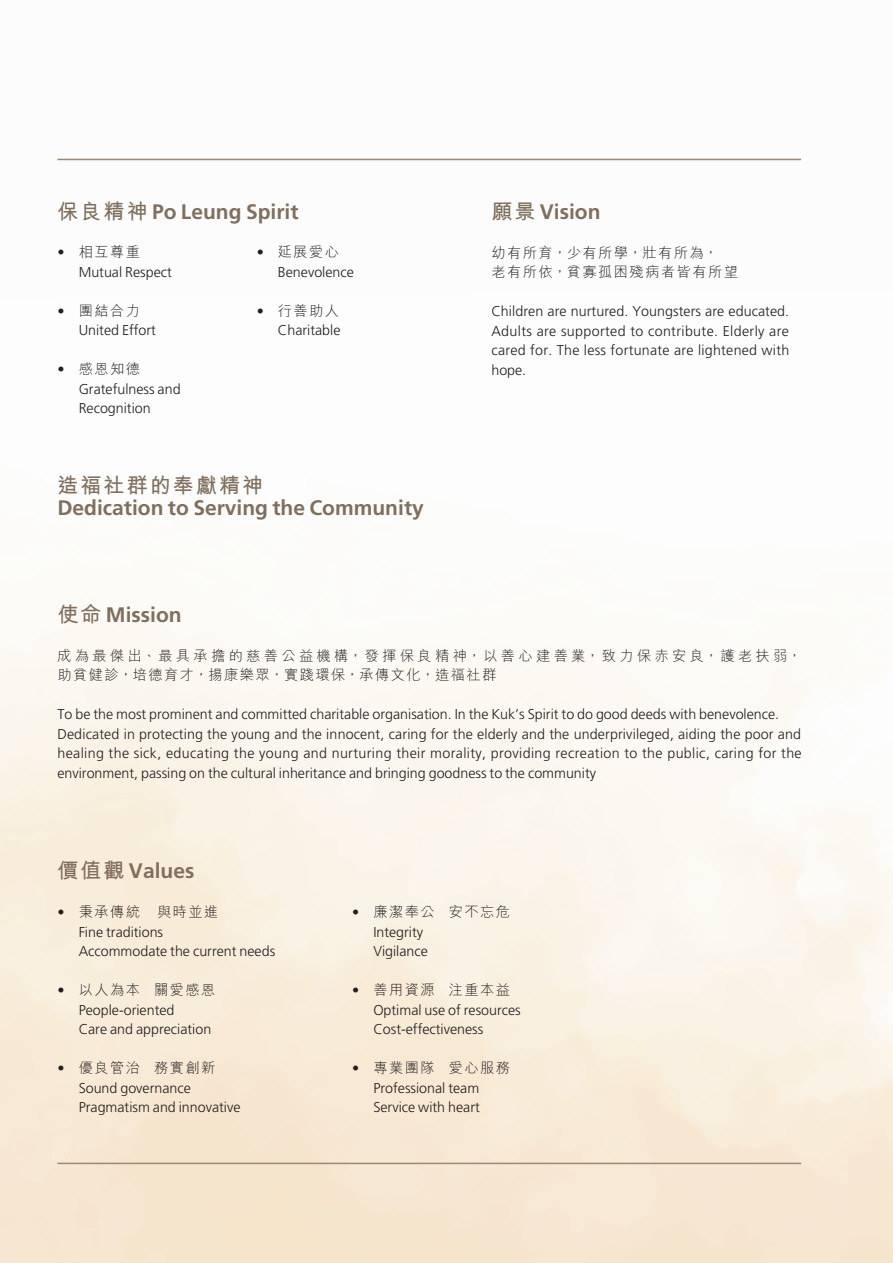
<style>
.page{position:relative;width:893px;height:1263px;background:#fff}
.page>*{position:absolute;margin:0;border:0;box-sizing:border-box;transform-origin:0 0}
.t1{font:700 21px "Frutiger LT Std";color:#806f5c}
.t2{font:700 21px "M Hei HK";letter-spacing:.1em;color:#806f5c}
.t3{font:300 14.25px/19.5px "Frutiger LT Std";color:#231f20}
.t4{font:300 14.25px/19.5px "M Hei HK";letter-spacing:.1em;color:#231f20}
.t5{font:300 14.25px/19.5px "M Hei HK";letter-spacing:.235em;color:#231f20}
.s1{font-family:"M Hei HK"}
.s2{font-family:"Frutiger LT Std"}
</style>
<div class="page">
<hr style="left:57px;top:159px;width:744px;height:1px;background:#9d8972">
<hr style="left:57px;top:1163px;width:744px;height:1px;background:#9d8972">
<h1 class="t1" style="left:57px;top:199px;width:243px"><span class="s1">保良精神</span> Po Leung Spirit</h1>
<p class="t4" style="left:57px;top:242px;width:84px"><span class="s2">•</span> 相互尊重</p>
<p class="t3" style="left:79px;top:262px;width:95px">Mutual Respect</p>
<p class="t4" style="left:57px;top:301px;width:84px"><span class="s2">•</span> 團結合力</p>
<p class="t3" style="left:79px;top:321px;width:79px">United Effort</p>
<p class="t4" style="left:57px;top:359px;width:84px"><span class="s2">•</span> 感恩知德</p>
<p class="t3" style="left:79px;top:379px;width:103px">Gratefulness and<br>Recognition</p>
<p class="t4" style="left:257px;top:242px;width:84px"><span class="s2">•</span> 延展愛心</p>
<p class="t3" style="left:278px;top:262px;width:78px">Benevolence</p>
<p class="t4" style="left:257px;top:300px;width:84px"><span class="s2">•</span> 行善助人</p>
<p class="t3" style="left:278px;top:321px;width:64px">Charitable</p>
<h1 class="t2" style="left:57px;top:470px;width:207px">造福社群的奉獻精神</h1>
<h1 class="t1" style="left:57px;top:496px;width:368px">Dedication to Serving the Community</h1>
<h1 class="t1" style="left:491px;top:199px;width:111px"><span class="s1">願景</span> Vision</h1>
<p class="t4" style="left:491px;top:242px;width:248px">幼有所育，少有所學，壯有所為，<br>老有所依，貧寡孤困殘病者皆有所望</p>
<p class="t3" style="left:491px;top:302px;width:299px;text-align:justify">Children are nurtured. Youngsters are educated.<br>Adults are supported to contribute. Elderly are cared for. The less fortunate are lightened with hope.</p>
<h1 class="t1" style="left:57px;top:602px;width:126px"><span class="s1">使命</span> Mission</h1>
<p class="t5" style="left:57px;top:646px;width:746px">成為最傑出、最具承擔的慈善公益機構，發揮保良精神，以善心建善業，致力保赤安良，護老扶弱，助貧健診，培德育才，揚康樂眾，實踐環保，承傳文化，造福社群</p>
<p class="t3" style="left:57px;top:705px;width:746px">To be the most prominent and committed charitable organisation. In the Kuk’s Spirit to do good deeds with benevolence.<br>Dedicated in protecting the young and the innocent, caring for the elderly and the underprivileged, aiding the poor and healing the sick, educating the young and nurturing their morality, providing recreation to the public, caring for the environment, passing on the cultural inheritance and bringing goodness to the community</p>
<h1 class="t1" style="left:57px;top:858px;width:138px"><span class="s1">價值觀</span> Values</h1>
<p class="t4" style="left:57px;top:902px;width:162px"><span class="s2">•</span> 秉承傳統　與時並進</p>
<p class="t3" style="left:79px;top:922px;width:198px">Fine traditions<br>Accommodate the current needs</p>
<p class="t4" style="left:57px;top:980px;width:160px"><span class="s2">•</span> 以人為本 關愛感恩</p>
<p class="t3" style="left:79px;top:1000px;width:134px">People-oriented<br>Care and appreciation</p>
<p class="t4" style="left:57px;top:1058px;width:160px"><span class="s2">•</span> 優良管治 務實創新</p>
<p class="t3" style="left:79px;top:1078px;width:163px">Sound governance<br>Pragmatism and innovative</p>
<p class="t4" style="left:352px;top:902px;width:160px"><span class="s2">•</span> 廉潔奉公 安不忘危</p>
<p class="t3" style="left:373px;top:922px;width:56px">Integrity<br>Vigilance</p>
<p class="t4" style="left:352px;top:980px;width:160px"><span class="s2">•</span> 善用資源 注重本益</p>
<p class="t3" style="left:373px;top:1000px;width:149px">Optimal use of resources<br>Cost-effectiveness</p>
<p class="t4" style="left:352px;top:1058px;width:160px"><span class="s2">•</span> 專業團隊 愛心服務</p>
<p class="t3" style="left:373px;top:1078px;width:108px">Professional team<br>Service with heart</p>
</div>
